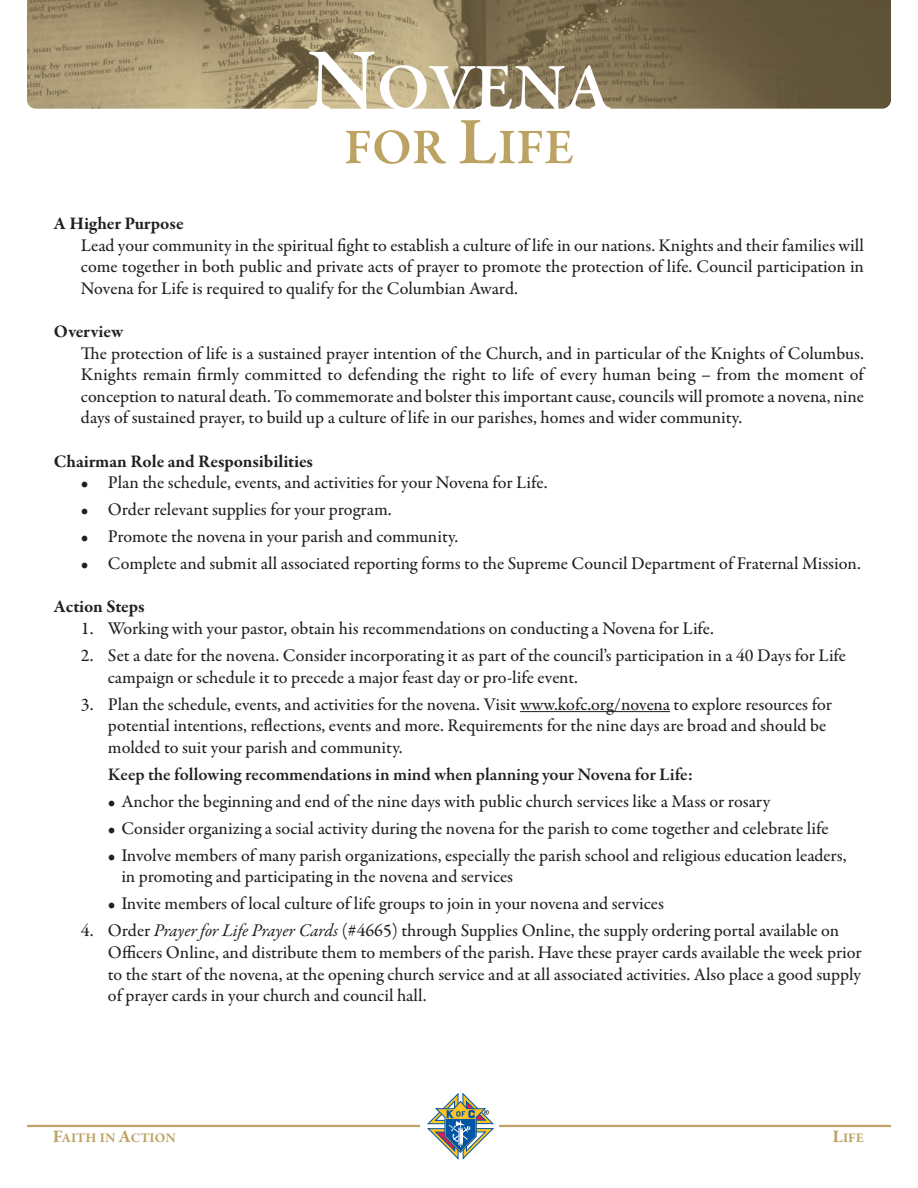
<style>
.page{position:relative;width:918px;height:1188px;background:#fff}
.page>*{position:absolute;margin:0;border:0;box-sizing:border-box;transform-origin:0 0}
.t1{font:600 67.5px "Garamond Premr Pro";letter-spacing:-.01em;color:#fff}
.t2{font:600 50.7px "Garamond Premr Pro";letter-spacing:.005em;color:#bca263}
.t3{font:500 18px/21.6px "Garamond Premr Pro";color:#231f20}
.t4{font:600 18px "Garamond Premr Pro";letter-spacing:-.005em;color:#231f20}
.t5{font:700 18px "Garamond Premr Pro";letter-spacing:-.005em;color:#231f20}
.t6{font:700 13.5px "Garamond Premr Pro";color:#bca263}
.s1{font-size:90px}
.s2{font-size:67.5px}
.s3{font-weight:400;font-style:italic}
.s4{font-size:18px}
</style>
<div class="page">
<img style="left:27px;top:0;width:864px;height:109px">
<hr style="left:27px;top:1125px;width:864px;height:2px;background:#bca263">
<div style="left:421px;top:1090px;width:78px;height:70px;background:#fff"></div>
<svg style="left:427px;top:1093px;width:66px;height:66px"></svg>
<hr style="left:520px;top:711px;width:150px;height:1px;background:#231f20">
<h1 class="t1" style="left:307px;top:62px;width:306px"><span class="s1">N</span>OVENA</h1>
<h2 class="t2" style="left:344px;top:127px;width:231px">FOR <span class="s2">L</span>IFE</h2>
<p class="t5" style="left:54px;top:216px;width:131px">A Higher Purpose</p>
<p class="t3" style="left:81px;top:236px;width:785px;text-align:justify">Lead your community in the spiritual fight to establish a culture of life in our nations. Knights and their families will come together in both public and private acts of prayer to promote the protection of life. Council participation in Novena for Life is required to qualify for the Columbian Award.</p>
<p class="t5" style="left:54px;top:324px;width:71px">Overview</p>
<p class="t3" style="left:81px;top:344px;width:785px;text-align:justify">The protection of life is a sustained prayer intention of the Church, and in particular of the Knights of Columbus.<br>Knights remain firmly committed to defending the right to life of every human being – from the moment of conception to natural death. To commemorate and bolster this important cause, councils will promote a novena, nine days of sustained prayer, to build up a culture of life in our parishes, homes and wider community.</p>
<p class="t5" style="left:54px;top:454px;width:261px">Chairman Role and Responsibilities</p>
<p class="t3" style="left:81px;top:473px;width:468px">• Plan the schedule, events, and activities for your Novena for Life.</p>
<p class="t3" style="left:81px;top:500px;width:312px">• Order relevant supplies for your program.</p>
<p class="t3" style="left:81px;top:527px;width:379px">• Promote the novena in your parish and community.</p>
<p class="t3" style="left:81px;top:554px;width:781px">• Complete and submit all associated reporting forms to the Supreme Council Department of Fraternal Mission.</p>
<p class="t5" style="left:54px;top:600px;width:92px">Action Steps</p>
<p class="t3" style="left:81px;top:619px;width:634px">1. Working with your pastor, obtain his recommendations on conducting a Novena for Life.</p>
<p class="t3" style="left:108px;top:646px;width:740px;text-indent:-27px">2. Set a date for the novena. Consider incorporating it as part of the council’s participation in a 40 Days for Life campaign or schedule it to precede a major feast day or pro-life event.</p>
<p class="t3" style="left:108px;top:695px;width:725px;text-indent:-27px">3. Plan the schedule, events, and activities for the novena. Visit www.kofc.org/novena to explore resources for potential intentions, reflections, events and more. Requirements for the nine days are broad and should be molded to suit your parish and community.</p>
<p class="t4" style="left:108px;top:767px;width:587px">Keep the following recommendations in mind when planning your Novena for Life:</p>
<p class="t3" style="left:108px;top:792px;width:664px">• Anchor the beginning and end of the nine days with public church services like a Mass or rosary</p>
<p class="t3" style="left:108px;top:819px;width:722px">• Consider organizing a social activity during the novena for the parish to come together and celebrate life</p>
<p class="t3" style="left:121px;top:846px;width:727px;text-indent:-13px">• Involve members of many parish organizations, especially the parish school and religious education leaders, in promoting and participating in the novena and services</p>
<p class="t3" style="left:108px;top:895px;width:558px">• Invite members of local culture of life groups to join in your novena and services</p>
<p class="t3" style="left:108px;top:922px;width:755px;text-indent:-27px">4. Order <span class="s3">Prayer for Life Prayer Cards</span> (#4665) through Supplies Online, the supply ordering portal available on Officers Online, and distribute them to members of the parish. Have these prayer cards available the week prior to the start of the novena, at the opening church service and at all associated activities. Also place a good supply of prayer cards in your church and council hall.</p>
<p class="t6" style="left:53px;top:1132px;width:125px"><span class="s4">F</span>AITH IN <span class="s4">A</span>CTION</p>
<p class="t6" style="left:832px;top:1132px;width:33px"><span class="s4">L</span>IFE</p>
</div>
